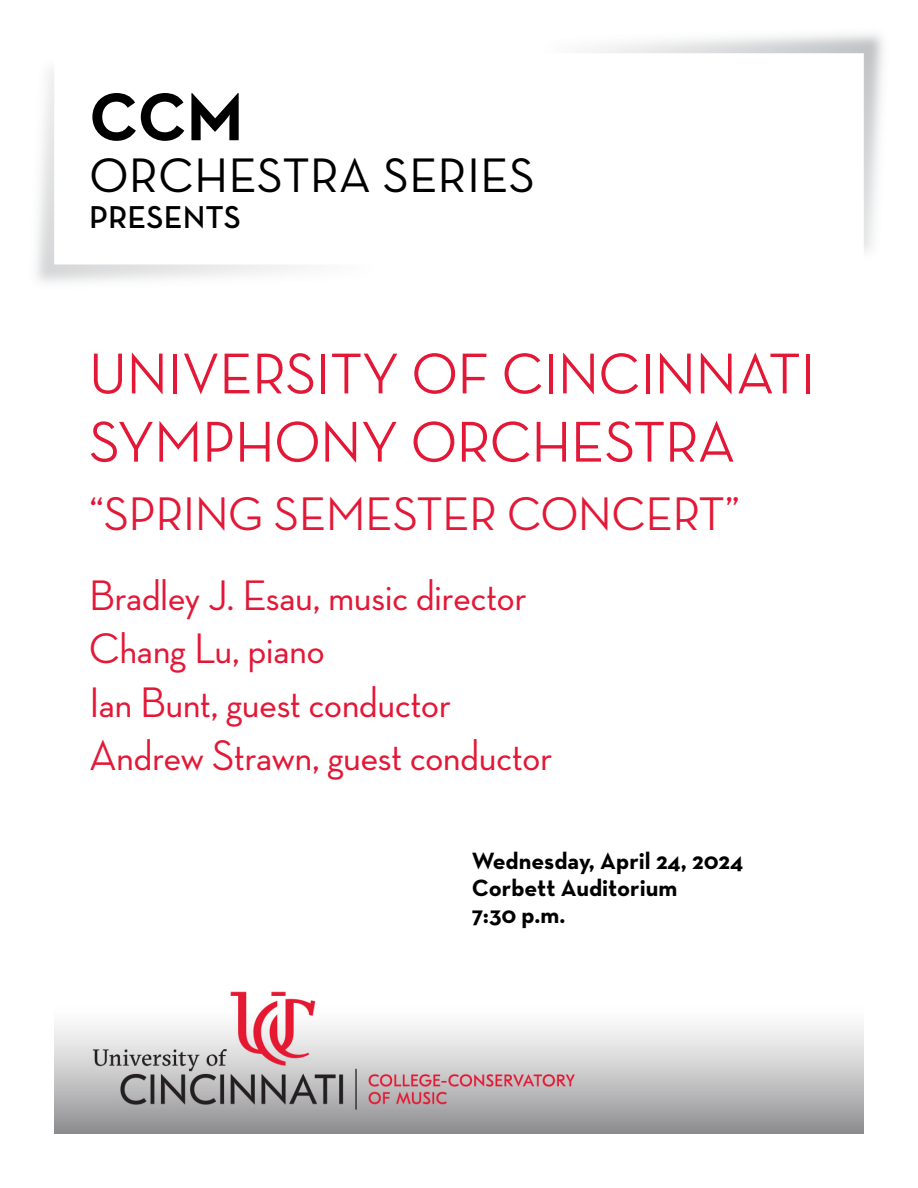
<style>
.page{position:relative;width:918px;height:1188px;background:#fff}
.page>*{position:absolute;margin:0;border:0;box-sizing:border-box;transform-origin:0 0}
.Page_Intro__H1{font:700 68.7px "Neutra Text";color:#000}
.Concert_Title__H1{font:500 58.5px "Neutra Disp";color:#e31837}
.Page_Intro__H1-2{font:49.35px "Neutra Text";color:#000}
.Concert_Title__H1-2{font:500 48px "Neutra Disp";color:#e31837}
.Musician_Conductor__H2{font:500 43.5px/53.2px "Neutra Disp";color:#e31837}
.Page_Intro__H1-3{font:600 32.25px "Neutra Text";color:#000}
.Date_Venue_Time__H3{font:700 24px "Neutra Text";color:#000}
</style>
<div class="page">
<img style="left:54px;top:991px;width:810px;height:143px">
<img style="left:589px;top:34px;width:294px;height:218px">
<h1 class="Page_Intro__H1" style="left:89px;top:74px;width:156px">CCM</h1>
<h1 class="Page_Intro__H1-2" style="left:89px;top:145px;width:447px">ORCHESTRA SERIES</h1>
<h1 class="Page_Intro__H1-3" style="left:89px;top:197px;width:153px">PRESENTS</h1>
<h1 class="Concert_Title__H1" style="left:89px;top:341px;width:727px">UNIVERSITY OF CINCINNATI</h1>
<h1 class="Concert_Title__H1" style="left:89px;top:410px;width:648px">SYMPHONY ORCHESTRA</h1>
<h1 class="Concert_Title__H1-2" style="left:89px;top:487px;width:653px">“SPRING SEMESTER CONCERT”</h1>
<h2 class="Musician_Conductor__H2" style="left:89px;top:569px;width:465px">Bradley J. Esau, music director<br>Chang Lu, piano<br>Ian Bunt, guest conductor<br>Andrew Strawn, guest conductor</h2>
<h3 class="Date_Venue_Time__H3" style="left:472px;top:846px;width:273px">Wednesday, April 24, 2024</h3>
<h3 class="Date_Venue_Time__H3" style="left:472px;top:873px;width:207px">Corbett Auditorium</h3>
<h3 class="Date_Venue_Time__H3" style="left:472px;top:900px;width:95px">7:30 p.m.</h3>
</div>
